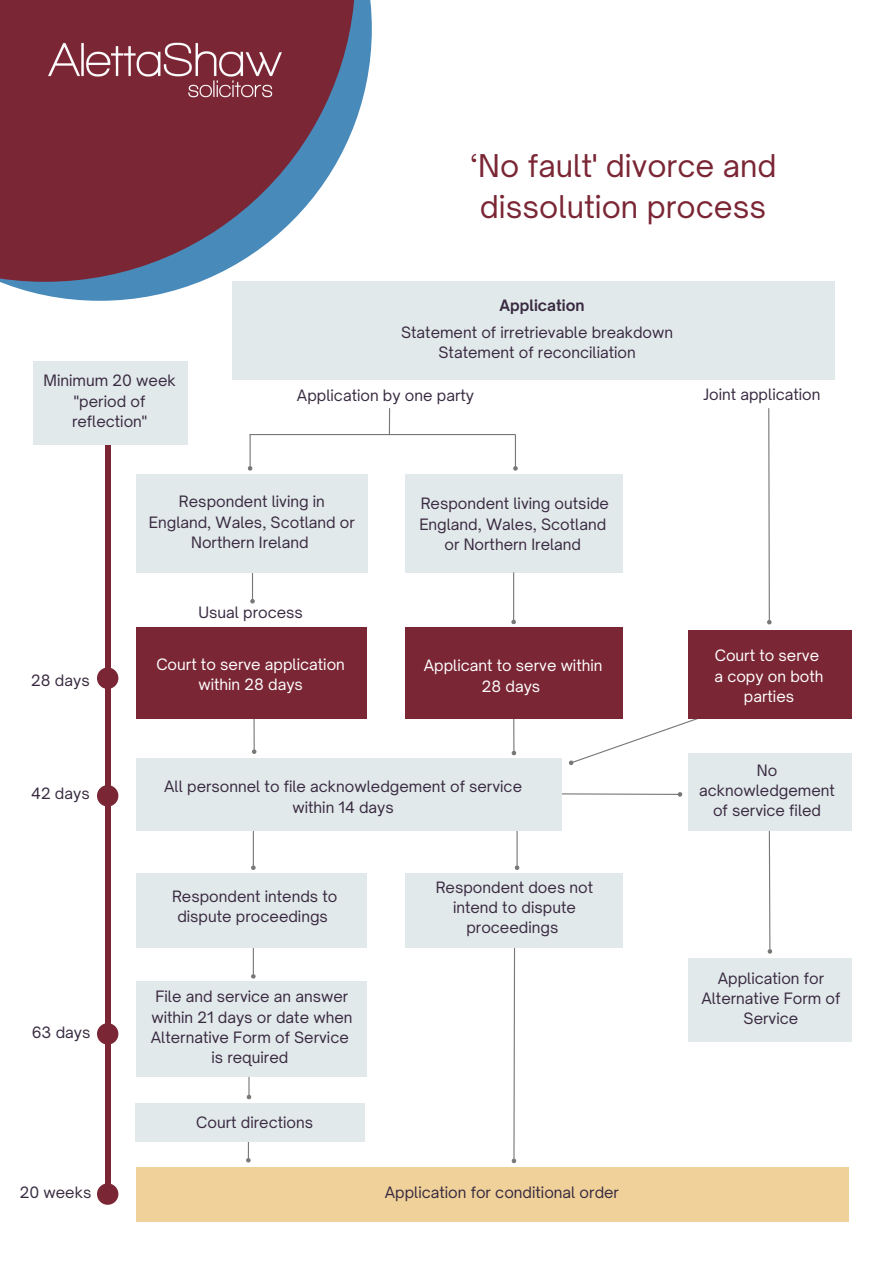
<style>
.page{position:relative;width:894px;height:1264px;background:#fff}
.page>*{position:absolute;margin:0;border:0;box-sizing:border-box;transform-origin:0 0}
.t1{font:30px/41.7px "Open Sauce One";color:#7a2635;text-align:center}
.t2{font:15px/20.2px "Open Sauce One";color:#382a40;text-align:center}
.t3{font:15px/20.2px "Open Sauce One";color:#fff;text-align:center}
.t4{font:700 15px "Open Sauce One";color:#382a40}
</style>
<div class="page">
<div style="left:105px;top:444px;width:6px;height:749px;background:#7a2635"></div>
<hr style="left:249px;top:434px;width:266px;height:1px;background:#797776">
<hr style="left:249px;top:434px;width:1px;height:32px;background:#797776">
<svg style="left:247px;top:465px;width:6px;height:6px"></svg>
<svg style="left:510px;top:718px;width:7px;height:38px"></svg>
<hr style="left:252px;top:553px;width:1px;height:46px;background:#797776">
<svg style="left:250px;top:598px;width:5px;height:6px"></svg>
<div style="left:136px;top:474px;width:231px;height:98px;background:#e2e9eb"></div>
<div style="left:405px;top:627px;width:217px;height:91px;background:#7a2635"></div>
<svg style="left:251px;top:718px;width:6px;height:36px"></svg>
<div style="left:136px;top:627px;width:231px;height:91px;background:#7a2635"></div>
<svg style="left:567px;top:710px;width:131px;height:55px"></svg>
<div style="left:687px;top:630px;width:164px;height:89px;background:#7a2635"></div>
<svg style="left:766px;top:830px;width:6px;height:124px"></svg>
<div style="left:687px;top:753px;width:164px;height:77px;background:#e2e9eb"></div>
<svg style="left:562px;top:792px;width:121px;height:5px"></svg>
<hr style="left:253px;top:814px;width:1px;height:51px;background:#797776">
<svg style="left:251px;top:864px;width:5px;height:6px"></svg>
<hr style="left:516px;top:814px;width:1px;height:51px;background:#797776">
<svg style="left:514px;top:864px;width:6px;height:6px"></svg>
<div style="left:136px;top:759px;width:426px;height:72px;background:#e2e9eb"></div>
<hr style="left:253px;top:920px;width:1px;height:54px;background:#797776">
<svg style="left:251px;top:973px;width:5px;height:6px"></svg>
<div style="left:136px;top:872px;width:231px;height:75px;background:#e2e9eb"></div>
<div style="left:232px;top:282px;width:602px;height:98px;background:#e2e9eb"></div>
<svg style="left:0;top:0;width:372px;height:301px"></svg>
<svg style="left:0;top:0;width:355px;height:282px;background:#814d5f"></svg>
<img style="left:37px;top:29px;width:258px;height:84px">
<div style="left:97px;top:667px;width:21px;height:22px;background:#7a2635;border-radius:50%"></div>
<div style="left:97px;top:785px;width:21px;height:21px;background:#7a2635;border-radius:50%"></div>
<div style="left:97px;top:1023px;width:21px;height:21px;background:#7a2635;border-radius:50%"></div>
<div style="left:405px;top:474px;width:217px;height:98px;background:#e2e9eb"></div>
<div style="left:33px;top:361px;width:155px;height:83px;background:#e2e9eb"></div>
<div style="left:687px;top:957px;width:164px;height:84px;background:#e2e9eb"></div>
<hr style="left:248px;top:1027px;width:1px;height:68px;background:#797776">
<svg style="left:246px;top:1093px;width:6px;height:7px"></svg>
<div style="left:136px;top:980px;width:231px;height:96px;background:#e2e9eb"></div>
<hr style="left:513px;top:572px;width:1px;height:48px;background:#797776">
<svg style="left:511px;top:619px;width:5px;height:6px"></svg>
<svg style="left:245px;top:1141px;width:6px;height:22px"></svg>
<div style="left:136px;top:1166px;width:712px;height:54px;background:#efd199"></div>
<hr style="left:514px;top:434px;width:2px;height:32px;background:#797776">
<svg style="left:513px;top:465px;width:5px;height:6px"></svg>
<svg style="left:767px;top:408px;width:5px;height:217px"></svg>
<div style="left:97px;top:1183px;width:21px;height:21px;background:#7a2635;border-radius:50%"></div>
<svg style="left:510px;top:947px;width:7px;height:216px"></svg>
<div style="left:405px;top:872px;width:217px;height:75px;background:#e2e9eb"></div>
<div style="left:135px;top:1103px;width:229px;height:38px;background:#e2e9eb"></div>
<svg style="left:389px;top:408px;width:1px;height:26px"></svg>
<p class="t1" style="left:469px;top:144px;width:308px">‘No fault' divorce and dissolution process</p>
<p class="t2" style="left:44px;top:370px;width:134px">Minimum 20 week "period of reflection"</p>
<p class="t4" style="left:499px;top:296px;width:87px">Application</p>
<p class="t2" style="left:401px;top:322px;width:273px">Statement of irretrievable breakdown</p>
<p class="t2" style="left:438px;top:342px;width:199px">Statement of reconciliation</p>
<p class="t2" style="left:297px;top:385px;width:179px">Application by one party</p>
<p class="t2" style="left:149px;top:491px;width:207px">Respondent living in<br>England, Wales, Scotland or<br>Northern Ireland</p>
<p class="t2" style="left:198px;top:602px;width:106px">Usual process</p>
<p class="t3" style="left:156px;top:653px;width:190px">Court to serve application</p>
<p class="t2" style="left:31px;top:670px;width:60px">28 days</p>
<p class="t3" style="left:198px;top:674px;width:106px">within 28 days</p>
<p class="t2" style="left:419px;top:493px;width:191px;text-align:left">Respondent living outside<br>England, Wales, Scotland</p>
<p class="t2" style="left:444px;top:534px;width:138px">or Northern Ireland</p>
<p class="t3" style="left:423px;top:655px;width:180px">Applicant to serve within<br>28 days</p>
<p class="t2" style="left:31px;top:783px;width:60px">42 days</p>
<p class="t2" style="left:32px;top:1021px;width:60px">63 days</p>
<p class="t2" style="left:164px;top:776px;width:359px">All personnel to file acknowledgement of service within 14 days</p>
<p class="t2" style="left:172px;top:885px;width:167px">Respondent intends to dispute proceedings</p>
<p class="t2" style="left:151px;top:986px;width:203px">File and service an answer within 21 days or date when<br>Alternative Form of Service</p>
<p class="t2" style="left:211px;top:1047px;width:78px">is required</p>
<p class="t2" style="left:196px;top:1112px;width:118px">Court directions</p>
<p class="t2" style="left:435px;top:876px;width:159px">Respondent does not intend to dispute proceedings</p>
<p class="t2" style="left:20px;top:1182px;width:73px">20 weeks</p>
<p class="t2" style="left:384px;top:1182px;width:236px">Application for conditional order</p>
<p class="t2" style="left:703px;top:384px;width:118px">Joint application</p>
<p class="t3" style="left:714px;top:645px;width:106px">Court to serve</p>
<p class="t3" style="left:714px;top:665px;width:111px">a copy on both parties</p>
<p class="t2" style="left:699px;top:760px;width:137px">No acknowledgement of service filed</p>
<p class="t2" style="left:701px;top:967px;width:141px">Application for<br>Alternative Form of<br>Service</p>
</div>
